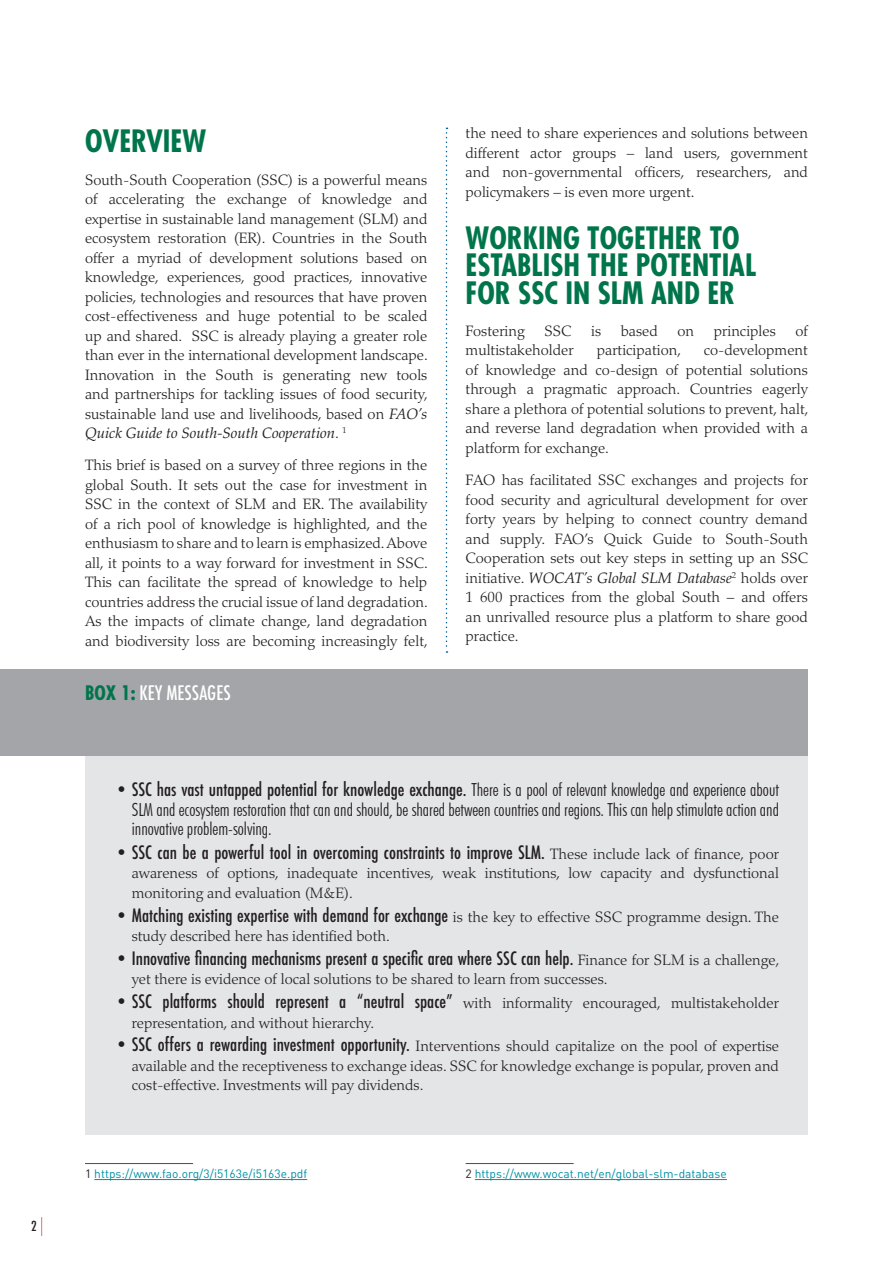
<style>
.page{position:relative;width:893px;height:1263px;background:#fff}
.page>*{position:absolute;margin:0;border:0;box-sizing:border-box;transform-origin:0 0}
.t1{font:700 condensed 30px/27px "Futura Std";color:#00754b}
.t2{font:500 condensed 19.5px "Futura";color:#fff}
.t3{font:500 condensed 18px "Futura";color:#231f20}
.t4{font:300 condensed 18px/19.5px "Futura BT";color:#231f20;text-align:justify}
.Body_Text{font:300 15px/19.5px "Palatino LT Std";color:#231f20;text-align:justify}
.t5{font:500 condensed 13.5px "Futura";color:#231f20}
.Footnote{font:12px "DIN Pro";color:#0090a4}
.Hyperlink{font:12px "DIN Pro";color:#0090a4}
.s1{font-weight:400;font-style:italic}
.s2{font-family:"Futura Std";font-weight:700;color:#00754b}
.s3{font-family:"Futura";font-weight:500}
.s4{font-family:"Palatino LT Std";font-weight:300;font-stretch:normal;font-size:15px}
.s5{font-family:"Futura";font-weight:500;font-stretch:condensed;font-size:18px}
.s6{color:#231f20}
</style>
<div class="page">
<svg style="left:41px;top:1217px;width:1px;height:19px"></svg>
<hr style="left:85px;top:1163px;width:108px;height:1px;background:#00754b">
<hr style="left:94px;top:1179px;width:213px;height:1px;background:#0090a4">
<hr style="left:466px;top:1163px;width:108px;height:1px;background:#00754b">
<hr style="left:475px;top:1179px;width:252px;height:1px;background:#0090a4">
<div style="left:85px;top:742px;width:723px;height:393px;background:#e4e5e7"></div>
<div style="left:0;top:670px;width:808px;height:86px;background:#a4a5a9"></div>
<svg style="left:446px;top:128px;width:1px;height:525px"></svg>
<hr style="left:892px;top:128px;width:1px;height:86px;background:#a4a5a9">
<p class="t5" style="left:31px;top:1217px;width:7px">2</p>
<p class="t1" style="left:85px;top:128px;width:123px">OVERVIEW</p>
<p class="Body_Text" style="left:85px;top:170px;width:344px">South-South Cooperation (SSC) is a powerful means of accelerating the exchange of knowledge and expertise in sustainable land management (SLM) and ecosystem restoration (ER). Countries in the South offer a myriad of development solutions based on knowledge, experiences, good practices, innovative policies, technologies and resources that have proven cost-effectiveness and huge potential to be scaled up and shared. SSC is already playing a greater role than ever in the international development landscape.<br>Innovation in the South is generating new tools and partnerships for tackling issues of food security, sustainable land use and livelihoods, based on <span class="s1">FAO’s Quick Guide to South-South Cooperation</span>. <sup>1</sup></p>
<p class="Body_Text" style="left:85px;top:456px;width:344px">This brief is based on a survey of three regions in the global South. It sets out the case for investment in SSC in the context of SLM and ER. The availability of a rich pool of knowledge is highlighted, and the enthusiasm to share and to learn is emphasized. Above all, it points to a way forward for investment in SSC.<br>This can facilitate the spread of knowledge to help countries address the crucial issue of land degradation.<br>As the impacts of climate change, land degradation and biodiversity loss are becoming increasingly felt,</p>
<p class="t2" style="left:85px;top:680px;width:147px"><span class="s2">BOX 1:</span> KEY MESSAGES</p>
<p class="Body_Text" style="left:466px;top:124px;width:344px">the need to share experiences and solutions between different actor groups – land users, government and non-governmental officers, researchers, and policymakers – is even more urgent.</p>
<p class="t1" style="left:466px;top:225px;width:292px">WORKING TOGETHER TO<br>ESTABLISH THE POTENTIAL<br>FOR SSC IN SLM AND ER</p>
<p class="Body_Text" style="left:466px;top:321px;width:61px">Fostering</p>
<p class="Body_Text" style="left:545px;top:321px;width:28px">SSC</p>
<p class="Body_Text" style="left:591px;top:321px;width:11px">is</p>
<p class="Body_Text" style="left:621px;top:321px;width:38px">based</p>
<p class="Body_Text" style="left:677px;top:321px;width:18px">on</p>
<p class="Body_Text" style="left:714px;top:321px;width:63px">principles</p>
<p class="Body_Text" style="left:795px;top:321px;width:14px">of</p>
<p class="Body_Text" style="left:466px;top:341px;width:110px">multistakeholder</p>
<p class="Body_Text" style="left:597px;top:341px;width:86px">participation,</p>
<p class="Body_Text" style="left:466px;top:341px;width:344px;text-indent:238px">co-development of knowledge and co-design of potential solutions through a pragmatic approach. Countries eagerly share a plethora of potential solutions to prevent, halt, and reverse land degradation when provided with a platform for exchange.</p>
<p class="Body_Text" style="left:466px;top:470px;width:344px">FAO has facilitated SSC exchanges and projects for food security and agricultural development for over forty years by helping to connect country demand and supply. FAO’s Quick Guide to South-South Cooperation sets out key steps in setting up an SSC initiative. <span class="s1">WOCAT’s Global SLM Database</span><sup>2</sup> holds over 1 600 practices from the global South – and offers an unrivalled resource plus a platform to share good practice.</p>
<p class="t4" style="left:132px;top:780px;width:649px;text-indent:-17px"><span class="s3">• SSC has vast untapped potential for knowledge exchange.</span> There is a pool of relevant knowledge and experience about SLM and ecosystem restoration that can and should, be shared between countries and regions. This can help stimulate action and innovative problem-solving.</p>
<p class="t3" style="left:115px;top:841px;width:666px">• SSC can be a powerful tool in overcoming constraints to improve SLM. <span class="s4">These include lack of finance, poor</span></p>
<p class="Body_Text" style="left:132px;top:864px;width:649px">awareness of options, inadequate incentives, weak institutions, low capacity and dysfunctional monitoring and evaluation (M&amp;E).</p>
<p class="t3" style="left:115px;top:903px;width:666px">• Matching existing expertise with demand for exchange <span class="s4">is the key to effective SSC programme design. The</span></p>
<p class="Body_Text" style="left:132px;top:926px;width:259px">study described here has identified both.</p>
<p class="t3" style="left:115px;top:947px;width:666px">• Innovative financing mechanisms present a specific area where SSC can help. <span class="s4">Finance for SLM is a challenge,</span></p>
<p class="Body_Text" style="left:132px;top:970px;width:477px">yet there is evidence of local solutions to be shared to learn from successes.</p>
<p class="t3" style="left:115px;top:990px;width:666px">• SSC platforms should represent a “neutral space” <span class="s4">with informality encouraged, multistakeholder</span></p>
<p class="Body_Text" style="left:132px;top:1013px;width:244px">representation, and without hierarchy.</p>
<p class="Body_Text" style="left:132px;top:1037px;width:649px;text-indent:-17px"><span class="s5">• SSC offers a rewarding investment opportunity.</span> Interventions should capitalize on the pool of expertise available and the receptiveness to exchange ideas. SSC for knowledge exchange is popular, proven and cost-effective. Investments will pay dividends.</p>
<p class="Hyperlink" style="left:85px;top:1165px;width:224px"><span class="s6">1</span> https://www.fao.org/3/i5163e/i5163e.pdf</p>
<p class="Footnote" style="left:466px;top:1165px;width:263px"><span class="s6">2</span> https://www.wocat.net/en/global-slm-database</p>
</div>
